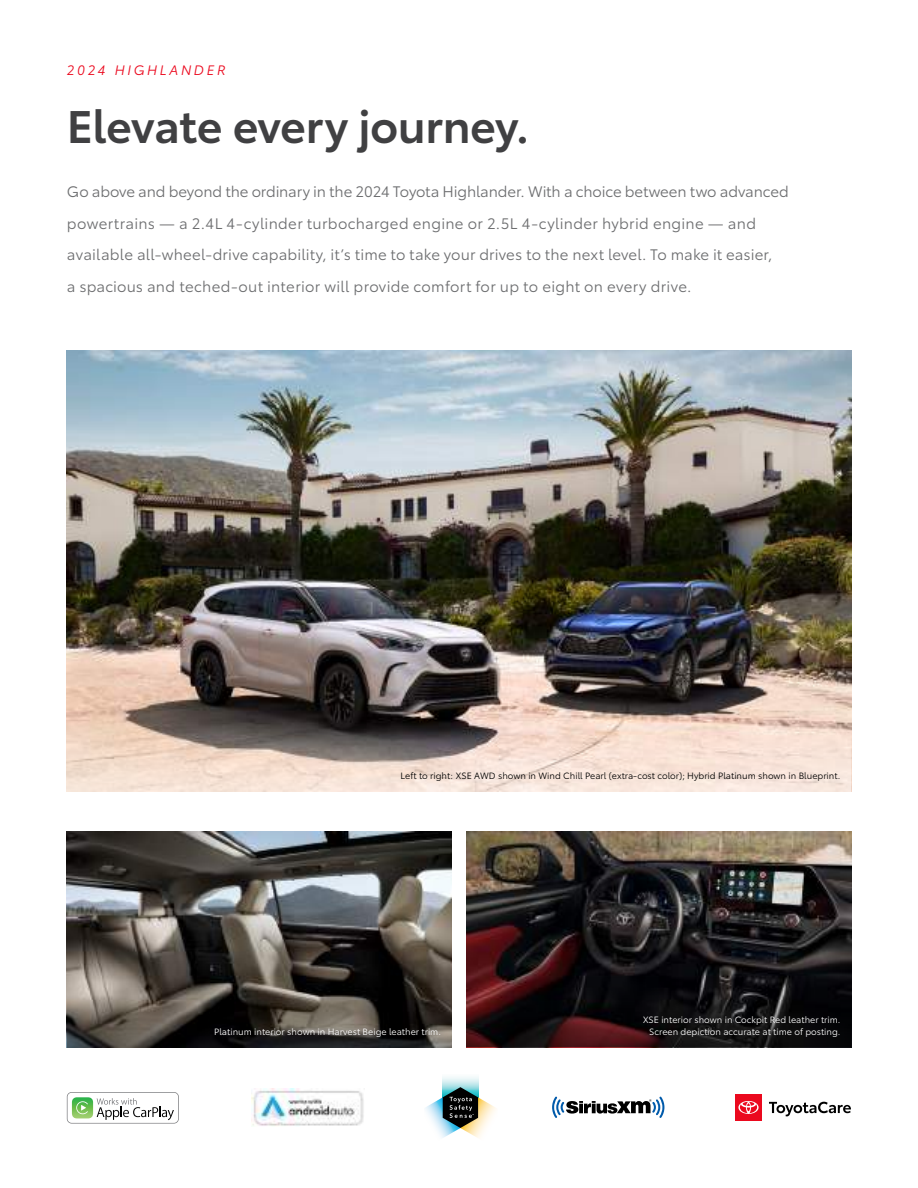
<style>
.page{position:relative;width:918px;height:1188px;background:#fff}
.page>*{position:absolute;margin:0;border:0;box-sizing:border-box;transform-origin:0 0}
.t1{font:600 45px "Toyota Type";letter-spacing:-.015em;color:#404042}
.t2{font:15px/31.5px "Toyota Type";letter-spacing:.015em;color:#6d6e70}
.t3{font:italic 13.5px "Toyota Type";letter-spacing:.2em;color:#eb091e}
.t4{font:9px "Toyota Type";color:#fff}
.t5{font:9px "Toyota Type";color:#000}
</style>
<div class="page">
<img style="left:466px;top:831px;width:385px;height:137px">
<img style="left:67px;top:350px;width:784px;height:361px">
<img style="left:67px;top:831px;width:385px;height:158px">
<svg style="left:466px;top:968px;width:385px;height:79px;background:#1b0e11"></svg>
<svg style="left:67px;top:711px;width:784px;height:80px;background:#cdbaaf"></svg>
<svg style="left:67px;top:989px;width:385px;height:58px;background:#423d38"></svg>
<svg style="left:67px;top:1092px;width:112px;height:32px"></svg>
<div style="left:68px;top:1093px;width:110px;height:30px;background:#fff;border-radius:4px"></div>
<svg style="left:97px;top:1098px;width:77px;height:22px"></svg>
<img style="left:72px;top:1097px;width:21px;height:21px">
<svg style="left:76px;top:1101px;width:12px;height:13px"></svg>
<img style="left:252px;top:1089px;width:112px;height:37px">
<svg style="left:443px;top:1077px;width:35px;height:10px"></svg>
<svg style="left:425px;top:1087px;width:71px;height:51px"></svg>
<svg style="left:552px;top:1097px;width:112px;height:21px"></svg>
<svg style="left:769px;top:1102px;width:82px;height:14px"></svg>
<div style="left:735px;top:1094px;width:27px;height:27px;background:#eb091e"></div>
<svg style="left:738px;top:1101px;width:21px;height:13px"></svg>
<p class="t3" style="left:67px;top:60px;width:160px">2024 HIGHLANDER</p>
<h1 class="t1" style="left:67px;top:93px;width:464px">Elevate every journey.</h1>
<p class="t2" style="left:67px;top:175px;width:723px">Go above and beyond the ordinary in the 2024 Toyota Highlander. With a choice between two advanced powertrains — a 2.4L 4-cylinder turbocharged engine or 2.5L 4-cylinder hybrid engine — and available all-wheel-drive capability, it’s time to take your drives to the next level. To make it easier,<br>a spacious and teched-out interior will provide comfort for up to eight on every drive.</p>
<p class="t5" style="left:401px;top:769px;width:441px">Left to right: XSE AWD shown in Wind Chill Pearl (extra-cost color); Hybrid Platinum shown in Blueprint.</p>
<p class="t4" style="left:643px;top:1014px;width:199px">XSE interior shown in Cockpit Red leather trim.</p>
<p class="t4" style="left:214px;top:1026px;width:228px">Platinum interior shown in Harvest Beige leather trim.</p>
<p class="t4" style="left:649px;top:1026px;width:193px">Screen depiction accurate at time of posting.</p>
</div>
